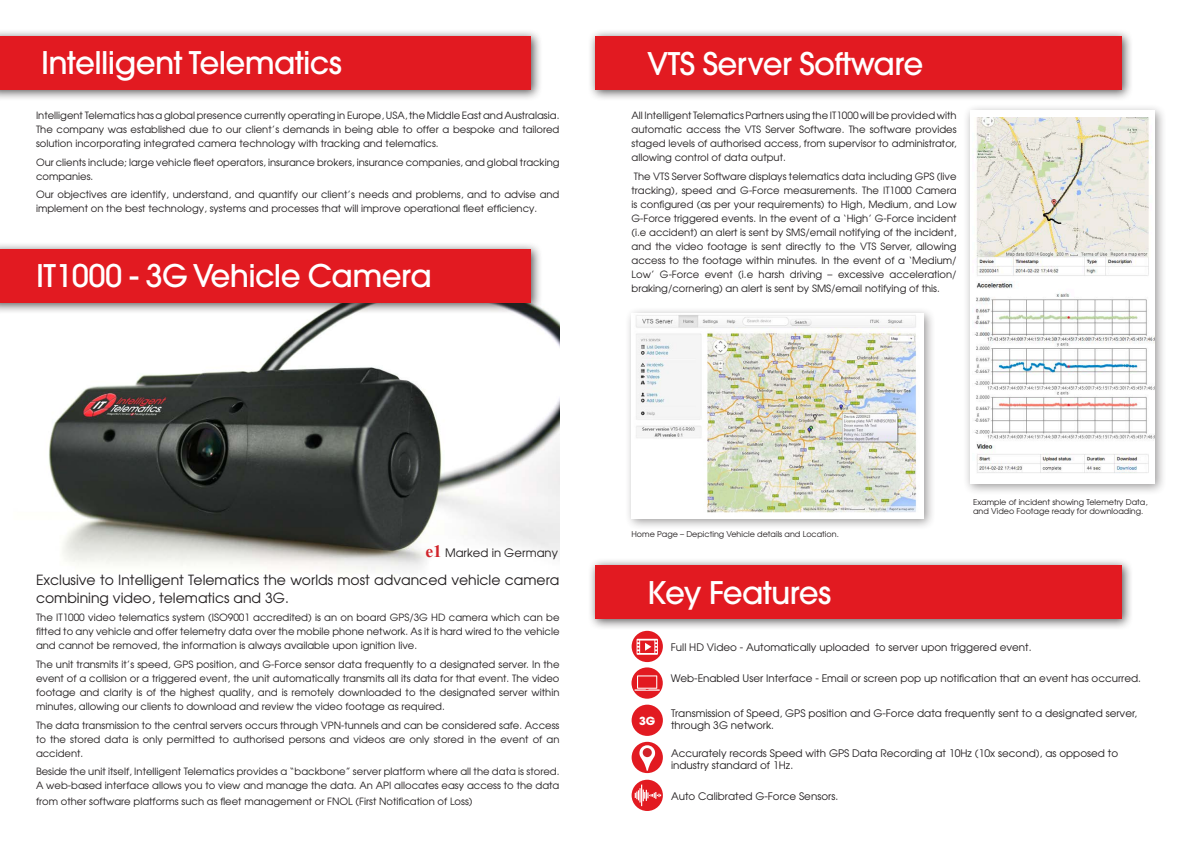
<style>
.page{position:relative;width:1191px;height:842px;background:#fff}
.page>*{position:absolute;margin:0;border:0;box-sizing:border-box;transform-origin:0 0}
.t1{font:500 31px "Avant Garde";letter-spacing:-.02em;color:#fff}
.t2{font:14px/18px "Avant Garde";color:#231f20}
.t3{font:11.6px "Avant Garde";color:#231f20}
.t4{font:700 11.1px "Avant Garde";color:#fff}
.t5{font:10.4px/11.9px "Avant Garde";color:#231f20}
.t6{font:10px/14px "Avant Garde";color:#231f20;text-align:justify}
.t7{font:8px/9px "Avant Garde";color:#231f20}
.s1{font-family:"Times New Roman";font-weight:700;font-size:17.4px;color:#d1232a}
</style>
<div class="page">
<img style="left:49px;top:308px;width:510px;height:263px">
<div style="left:0;top:28px;width:542px;height:73px;background:#231f20;opacity:.75"></div>
<div style="left:0;top:36px;width:531px;height:53px;background:#e21a21"></div>
<div style="left:0;top:242px;width:542px;height:72px;background:#231f20;opacity:.75"></div>
<div style="left:0;top:249px;width:531px;height:54px;background:#e21a21"></div>
<div style="left:624px;top:306px;width:311px;height:224px;background:#231f20;opacity:.45"></div>
<img style="left:632px;top:314px;width:292px;height:204px">
<div style="left:963px;top:103px;width:203px;height:393px;background:#231f20;opacity:.45"></div>
<div style="left:970px;top:111px;width:185px;height:373px;background:#fff"></div>
<img style="left:974px;top:117px;width:181px;height:357px">
<div style="left:588px;top:28px;width:544px;height:73px;background:#231f20;opacity:.75"></div>
<div style="left:595px;top:36px;width:526px;height:53px;background:#e21a21"></div>
<div style="left:631px;top:631px;width:32px;height:31px;background:#e21a21;border-radius:50%"></div>
<svg style="left:636px;top:639px;width:22px;height:16px"></svg>
<svg style="left:631px;top:667px;width:32px;height:32px"></svg>
<svg style="left:634px;top:675px;width:25px;height:16px"></svg>
<div style="left:631px;top:742px;width:32px;height:31px;background:#e21a21;border-radius:50%"></div>
<div style="left:631px;top:705px;width:32px;height:31px;background:#e21a21;border-radius:50%"></div>
<svg style="left:631px;top:780px;width:32px;height:31px"></svg>
<svg style="left:634px;top:785px;width:27px;height:21px"></svg>
<svg style="left:639px;top:745px;width:16px;height:26px"></svg>
<div style="left:642px;top:748px;width:10px;height:9px;background:#d1232a;border-radius:50%"></div>
<div style="left:588px;top:558px;width:544px;height:72px;background:#231f20;opacity:.75"></div>
<div style="left:595px;top:566px;width:526px;height:53px;background:#e21a21"></div>
<p class="t1" style="left:41px;top:43px;width:302px">Intelligent Telematics</p>
<p class="t6" style="left:36px;top:108px;width:525px">Intelligent Telematics has a global presence currently operating in Europe, USA, the Middle East and Australasia.<br>The company was established due to our client’s demands in being able to offer a bespoke and tailored solution incorporating integrated camera technology with tracking and telematics.</p>
<p class="t6" style="left:36px;top:155px;width:525px">Our clients include; large vehicle fleet operators, insurance brokers, insurance companies, and global tracking companies.</p>
<p class="t6" style="left:36px;top:187px;width:525px">Our objectives are identify, understand, and quantify our client’s needs and problems, and to advise and implement on the best technology, systems and processes that will improve operational fleet efficiency.</p>
<p class="t1" style="left:36px;top:256px;width:397px">IT1000 - 3G Vehicle Camera</p>
<p class="t1" style="left:647px;top:44px;width:278px">VTS Server Software</p>
<p class="t6" style="left:631px;top:108px;width:327px">All Intelligent Telematics Partners using the IT1000 will be provided with automatic access the VTS Server Software. The software provides staged levels of authorised access, from supervisor to administrator, allowing control of data output.</p>
<p class="t6" style="left:631px;top:169px;width:327px">The VTS Server Software displays telematics data including GPS (live tracking), speed and G-Force measurements. The IT1000 Camera is configured (as per your requirements) to High, Medium, and Low G-Force triggered events. In the event of a ‘High’ G-Force incident (i.e accident) an alert is sent by SMS/email notifying of the incident, and the video footage is sent directly to the VTS Server, allowing access to the footage within minutes. In the event of a ‘Medium/ Low’ G-Force event (i.e harsh driving – excessive acceleration/ braking/cornering) an alert is sent by SMS/email notifying of this.</p>
<p class="t3" style="left:425px;top:546px;width:134px"><span class="s1">e1</span> Marked in Germany</p>
<p class="t2" style="left:36px;top:570px;width:525px">Exclusive to Intelligent Telematics the worlds most advanced vehicle camera combining video, telematics and 3G.</p>
<p class="t6" style="left:36px;top:610px;width:525px">The IT1000 video telematics system (ISO9001 accredited) is an on board GPS/3G HD camera which can be fitted to any vehicle and offer telemetry data over the mobile phone network. As it is hard wired to the vehicle and cannot be removed, the information is always available upon ignition live.</p>
<p class="t6" style="left:36px;top:657px;width:525px">The unit transmits it’s speed, GPS position, and G-Force sensor data frequently to a designated server. In the event of a collision or a triggered event, the unit automatically transmits all its data for that event. The video footage and clarity is of the highest quality, and is remotely downloaded to the designated server within minutes, allowing our clients to download and review the video footage as required.</p>
<p class="t6" style="left:36px;top:718px;width:525px">The data transmission to the central servers occurs through VPN-tunnels and can be considered safe. Access to the stored data is only permitted to authorised persons and videos are only stored in the event of an accident.</p>
<p class="t6" style="left:36px;top:764px;width:525px">Beside the unit itself, Intelligent Telematics provides a “backbone” server platform where all the data is stored.<br>A web-based interface allows you to view and manage the data. An API allocates easy access to the data</p>
<p class="t6" style="left:36px;top:794px;width:438px">from other software platforms such as fleet management or FNOL (First Notification of Loss)</p>
<p class="t7" style="left:631px;top:529px;width:209px">Home Page – Depicting Vehicle details and Location.</p>
<p class="t1" style="left:647px;top:574px;width:186px">Key Features</p>
<p class="t7" style="left:973px;top:498px;width:176px">Example of incident showing Telemetry Data, and Video Footage ready for downloading.</p>
<p class="t4" style="left:639px;top:714px;width:18px">3G</p>
<p class="t5" style="left:671px;top:641px;width:362px">Full HD Video - Automatically uploaded to server upon triggered event.</p>
<p class="t5" style="left:671px;top:672px;width:472px">Web-Enabled User Interface - Email or screen pop up notification that an event has occurred.</p>
<p class="t5" style="left:671px;top:707px;width:467px">Transmission of Speed, GPS position and G-Force data frequently sent to a designated server, through 3G network.</p>
<p class="t5" style="left:671px;top:747px;width:449px">Accurately records Speed with GPS Data Recording at 10Hz (10x second), as opposed to industry standard of 1Hz.</p>
<p class="t5" style="left:671px;top:790px;width:169px">Auto Calibrated G-Force Sensors.</p>
</div>
